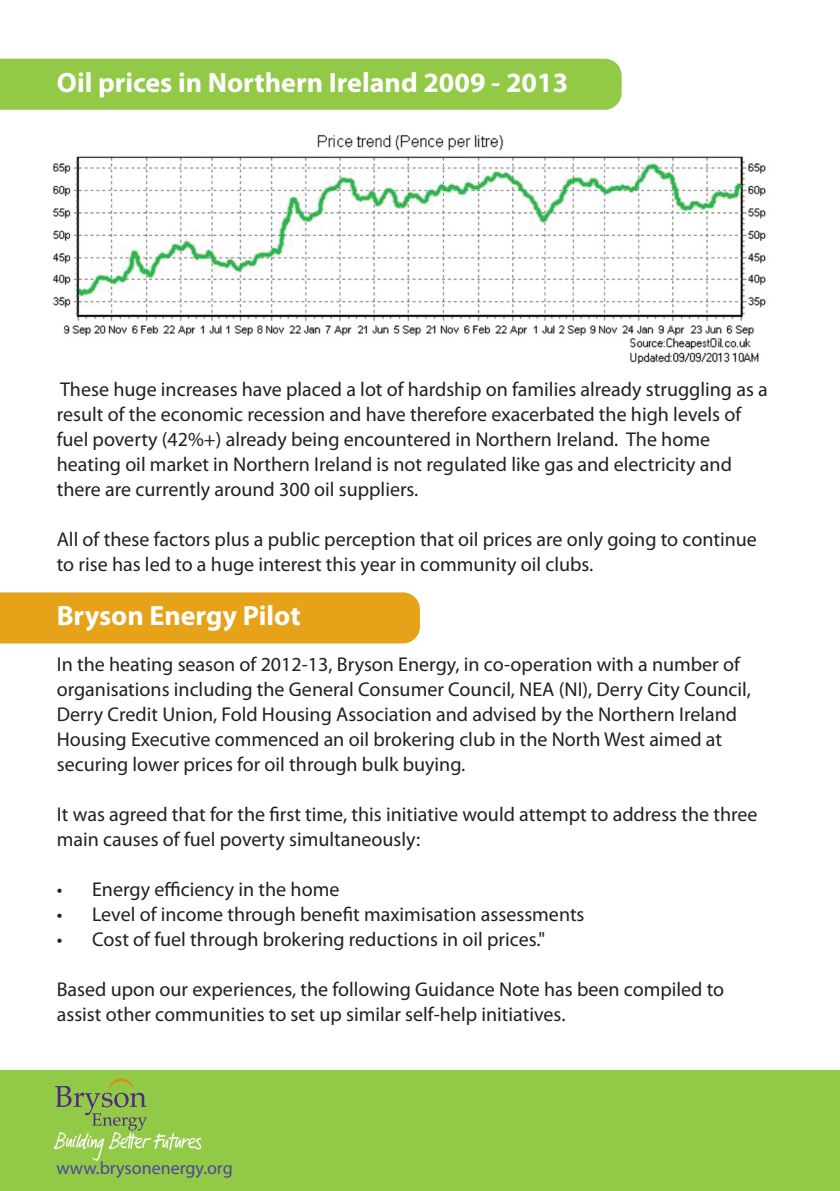
<style>
.page{position:relative;width:840px;height:1191px;background:#fff}
.page>*{position:absolute;margin:0;border:0;box-sizing:border-box;transform-origin:0 0}
.t1{font:700 28px "Myriad Pro";color:#fff}
.t2{font:20px/25px "Myriad Pro";color:#231f20}
.t3{font:18px "Myriad Pro";color:#52439b}
</style>
<div class="page">
<div style="left:0;top:1071px;width:839px;height:120px;background:#92c947"></div>
<div style="left:0;top:59px;width:621px;height:51px;background:#92c947"></div>
<img style="left:53px;top:135px;width:713px;height:229px">
<div style="left:0;top:592px;width:420px;height:51px;background:#e6a218"></div>
<svg style="left:55px;top:1078px;width:92px;height:52px"></svg>
<img style="left:54px;top:1132px;width:147px;height:28px">
<h1 class="t1" style="left:57px;top:72px;width:512px">Oil prices in Northern Ireland 2009 - 2013</h1>
<p class="t2" style="left:57px;top:378px;width:712px">These huge increases have placed a lot of hardship on families already struggling as a result of the economic recession and have therefore exacerbated the high levels of fuel poverty (42%+) already being encountered in Northern Ireland. The home heating oil market in Northern Ireland is not regulated like gas and electricity and there are currently around 300 oil suppliers.</p>
<p class="t2" style="left:57px;top:528px;width:701px">All of these factors plus a public perception that oil prices are only going to continue to rise has led to a huge interest this year in community oil clubs.</p>
<h1 class="t1" style="left:57px;top:605px;width:245px">Bryson Energy Pilot</h1>
<p class="t2" style="left:57px;top:653px;width:695px">In the heating season of 2012-13, Bryson Energy, in co-operation with a number of organisations including the General Consumer Council, NEA (NI), Derry City Council, Derry Credit Union, Fold Housing Association and advised by the Northern Ireland Housing Executive commenced an oil brokering club in the North West aimed at securing lower prices for oil through bulk buying.</p>
<p class="t2" style="left:57px;top:803px;width:702px">It was agreed that for the first time, this initiative would attempt to address the three main causes of fuel poverty simultaneously:</p>
<p class="t2" style="left:57px;top:878px;width:284px">• Energy efficiency in the home</p>
<p class="t2" style="left:57px;top:903px;width:529px">• Level of income through benefit maximisation assessments</p>
<p class="t2" style="left:57px;top:928px;width:489px">• Cost of fuel through brokering reductions in oil prices."</p>
<p class="t2" style="left:57px;top:978px;width:668px">Based upon our experiences, the following Guidance Note has been compiled to assist other communities to set up similar self-help initiatives.</p>
<p class="t3" style="left:56px;top:1161px;width:178px">www.brysonenergy.org</p>
</div>
